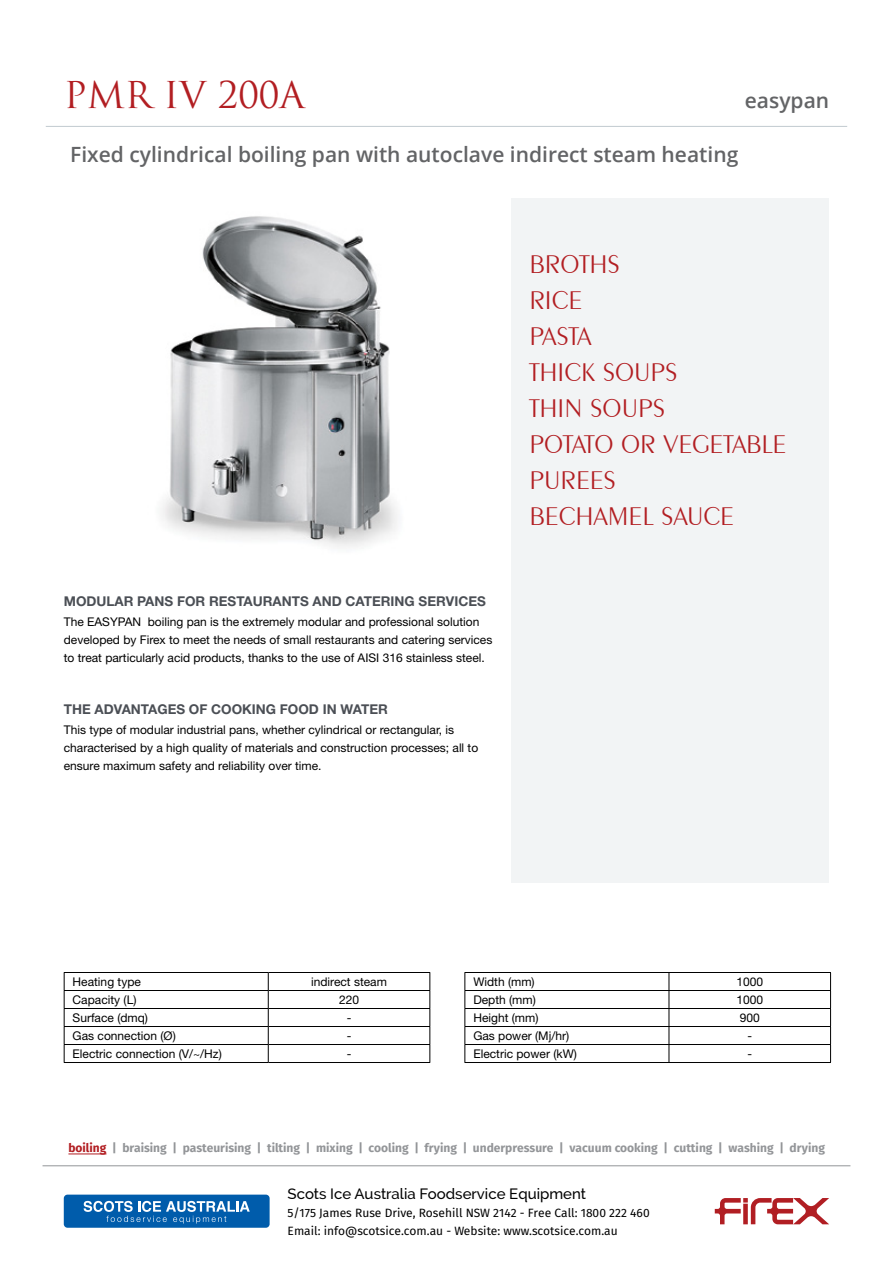
<style>
.page{position:relative;width:893px;height:1263px;background:#fff}
.page>*{position:absolute;margin:0;border:0;box-sizing:border-box;transform-origin:0 0}
.t1{font:36px "Trajan Pro";color:#b21e22}
.t2{font:300 27px/36px "Exotic 350 BT";color:#b21e22}
.t3{font:600 21px "Open Sans";color:#636466}
.t4{font:500 15px "Raleway";color:#000}
.t5{font:700 13.5px "Helvetica Neue LT Std";color:#4b4f55}
.t6{font:12px/18px "Helvetica Neue LT Std";color:#000}
.t7{font:700 12px "Fira Sans";color:#939598}
.t8{font:12px/18px "Fira Sans";color:#000}
.s1{color:#b21e22}
</style>
<div class="page">
<img style="left:162px;top:216px;width:235px;height:331px">
<div style="left:511px;top:198px;width:318px;height:684px;background:#f2f4f5"></div>
<hr style="left:68px;top:1154px;width:38px;height:1px;background:#b21e22">
<hr style="left:64px;top:972px;width:204px;height:1px;background:#000">
<hr style="left:268px;top:972px;width:162px;height:1px;background:#000">
<hr style="left:64px;top:990px;width:204px;height:1px;background:#000">
<hr style="left:268px;top:990px;width:162px;height:1px;background:#000">
<hr style="left:64px;top:1008px;width:204px;height:1px;background:#000">
<hr style="left:268px;top:1008px;width:162px;height:1px;background:#000">
<hr style="left:64px;top:1026px;width:204px;height:1px;background:#000">
<hr style="left:268px;top:1026px;width:162px;height:1px;background:#000">
<hr style="left:64px;top:1044px;width:204px;height:1px;background:#000">
<svg style="left:64px;top:973px;width:1px;height:89px"></svg>
<hr style="left:268px;top:1044px;width:162px;height:1px;background:#000">
<svg style="left:268px;top:973px;width:1px;height:89px"></svg>
<svg style="left:429px;top:973px;width:1px;height:89px"></svg>
<hr style="left:64px;top:1062px;width:204px;height:1px;background:#000">
<hr style="left:268px;top:1062px;width:162px;height:1px;background:#000">
<hr style="left:464px;top:972px;width:205px;height:1px;background:#000">
<hr style="left:669px;top:972px;width:162px;height:1px;background:#000">
<hr style="left:464px;top:990px;width:205px;height:1px;background:#000">
<hr style="left:669px;top:990px;width:162px;height:1px;background:#000">
<hr style="left:464px;top:1008px;width:205px;height:1px;background:#000">
<hr style="left:669px;top:1008px;width:162px;height:1px;background:#000">
<hr style="left:464px;top:1026px;width:205px;height:1px;background:#000">
<hr style="left:669px;top:1026px;width:162px;height:1px;background:#000">
<hr style="left:464px;top:1044px;width:205px;height:1px;background:#000">
<svg style="left:464px;top:973px;width:1px;height:89px"></svg>
<hr style="left:669px;top:1044px;width:162px;height:1px;background:#000">
<svg style="left:669px;top:973px;width:1px;height:89px"></svg>
<svg style="left:830px;top:973px;width:1px;height:89px"></svg>
<hr style="left:464px;top:1062px;width:205px;height:1px;background:#000">
<hr style="left:669px;top:1062px;width:162px;height:1px;background:#000">
<hr style="left:46px;top:126px;width:801px;height:1px;background:#c1cad0">
<div style="left:64px;top:1194px;width:206px;height:34px;background:#005cab;border-radius:4px"></div>
<svg style="left:84px;top:1201px;width:166px;height:22px"></svg>
<svg style="left:715px;top:1198px;width:114px;height:26px"></svg>
<hr style="left:43px;top:1165px;width:807px;height:1px;background:#939598">
<h1 class="t1" style="left:64px;top:72px;width:242px">PMR IV 200A</h1>
<h3 class="t3" style="left:745px;top:86px;width:86px">easypan</h3>
<h3 class="t3" style="left:70px;top:140px;width:670px">Fixed cylindrical boiling pan with autoclave indirect steam heating</h3>
<p class="t5" style="left:64px;top:593px;width:424px">MODULAR PANS FOR RESTAURANTS AND CATERING SERVICES</p>
<p class="t6" style="left:64px;top:612px;width:430px">The EASYPAN boiling pan is the extremely modular and professional solution developed by Firex to meet the needs of small restaurants and catering services to treat particularly acid products, thanks to the use of AISI 316 stainless steel.</p>
<p class="t5" style="left:64px;top:701px;width:326px">THE ADVANTAGES OF COOKING FOOD IN WATER</p>
<p class="t6" style="left:64px;top:720px;width:416px">This type of modular industrial pans, whether cylindrical or rectangular, is characterised by a high quality of materials and construction processes; all to ensure maximum safety and reliability over time.</p>
<h2 class="t2" style="left:529px;top:245px;width:258px">BROTHS<br>RICE<br>PASTA<br>THICK SOUPS<br>THIN SOUPS<br>POTATO OR VEGETABLE<br>PUREES<br>BECHAMEL SAUCE</h2>
<p class="t6" style="left:73px;top:972px;width:70px">Heating type</p>
<p class="t6" style="left:311px;top:972px;width:77px">indirect steam</p>
<p class="t6" style="left:73px;top:990px;width:65px">Capacity (L)</p>
<p class="t6" style="left:339px;top:990px;width:22px">220</p>
<p class="t6" style="left:73px;top:1008px;width:77px">Surface (dmq)</p>
<p class="t6" style="left:347px;top:1008px;width:6px">-</p>
<p class="t6" style="left:73px;top:1026px;width:105px">Gas connection (Ø)</p>
<p class="t6" style="left:347px;top:1026px;width:6px">-</p>
<p class="t6" style="left:73px;top:1044px;width:151px">Electric connection (V/~/Hz)</p>
<p class="t6" style="left:347px;top:1044px;width:6px">-</p>
<p class="t6" style="left:473px;top:972px;width:63px">Width (mm)</p>
<p class="t6" style="left:736px;top:972px;width:28px">1000</p>
<p class="t6" style="left:473px;top:990px;width:64px">Depth (mm)</p>
<p class="t6" style="left:736px;top:990px;width:28px">1000</p>
<p class="t6" style="left:473px;top:1008px;width:67px">Height (mm)</p>
<p class="t6" style="left:740px;top:1008px;width:22px">900</p>
<p class="t6" style="left:473px;top:1026px;width:97px">Gas power (Mj/hr)</p>
<p class="t6" style="left:747px;top:1026px;width:6px">-</p>
<p class="t6" style="left:473px;top:1044px;width:105px">Electric power (kW)</p>
<p class="t6" style="left:747px;top:1044px;width:6px">-</p>
<p class="t7" style="left:68px;top:1139px;width:758px"><span class="s1">boiling</span> | braising | pasteurising | tilting | mixing | cooling | frying | underpressure | vacuum cooking | cutting | washing | drying</p>
<p class="t4" style="left:288px;top:1185px;width:300px">Scots Ice Australia Foodservice Equipment</p>
<p class="t8" style="left:288px;top:1204px;width:364px">5/175 James Ruse Drive, Rosehill NSW 2142 - Free Call: 1800 222 460<br>Email: info@scotsice.com.au - Website: www.scotsice.com.au</p>
</div>
